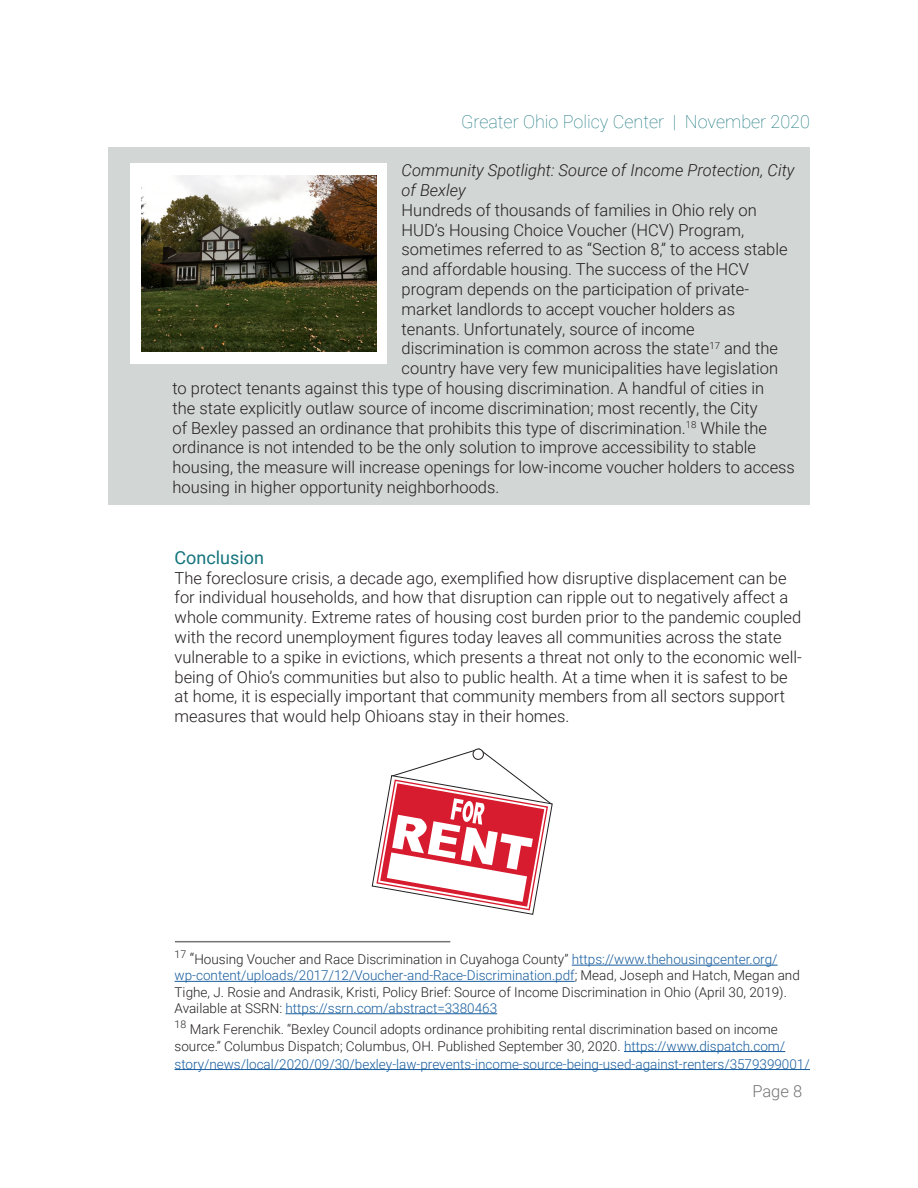
<style>
.page{position:relative;width:918px;height:1188px;background:#fff}
.page>*{position:absolute;margin:0;border:0;box-sizing:border-box;transform-origin:0 0}
.t1{font:100 18px "Roboto";color:#15747c}
.t2{font:18px "Roboto";color:#15747c}
.t3{font:300 16.5px/19.8px "Roboto";color:#231f20}
.t4{font:italic 300 16.5px/19.8px "Roboto";color:#231f20}
.t5{font:300 16.5px "Roboto";color:#757575}
.t6{font:300 13.5px/16.2px "Roboto";color:#231f20}
.t7{font:300 13.5px "Roboto";color:#175d9e}
.s1{font-size:15px}
.s2{color:#175d9e}
</style>
<div class="page">
<hr style="left:572px;top:965px;width:206px;height:1px;background:#175d9e">
<hr style="left:175px;top:981px;width:400px;height:1px;background:#175d9e">
<hr style="left:285px;top:1013px;width:212px;height:1px;background:#175d9e">
<hr style="left:624px;top:1051px;width:161px;height:1px;background:#175d9e">
<hr style="left:175px;top:1069px;width:635px;height:1px;background:#175d9e">
<hr style="left:175px;top:941px;width:275px;height:1px;background:#757575">
<div style="left:108px;top:147px;width:702px;height:357px;background:#d2d6d5"></div>
<div style="left:131px;top:163px;width:256px;height:201px;background:#fff"></div>
<img style="left:141px;top:176px;width:235px;height:176px">
<svg style="left:371px;top:748px;width:182px;height:167px"></svg>
<p class="t1" style="left:461px;top:109px;width:350px">Greater Ohio Policy Center | November 2020</p>
<p class="t4" style="left:402px;top:160px;width:395px">Community Spotlight: Source of Income Protection, City of Bexley</p>
<p class="t3" style="left:402px;top:199px;width:388px">Hundreds of thousands of families in Ohio rely on HUD’s Housing Choice Voucher (HCV) Program, sometimes referred to as “Section 8,” to access stable and affordable housing. The success of the HCV program depends on the participation of private&shy;market landlords to accept voucher holders as tenants. Unfortunately, source of income</p>
<p class="t3" style="left:402px;top:338px;width:378px">discrimination is common across the state<sup>17</sup> and the country have very few municipalities have legislation</p>
<p class="t3" style="left:172px;top:378px;width:624px">to protect tenants against this type of housing discrimination. A handful of cities in<br>the state explicitly outlaw source of income discrimination; most recently, the City<br>of Bexley passed an ordinance that prohibits this type of discrimination.<sup>18</sup> While the ordinance is not intended to be the only solution to improve accessibility to stable housing, the measure will increase openings for low-income voucher holders to access housing in higher opportunity neighborhoods.</p>
<p class="t2" style="left:175px;top:545px;width:91px">Conclusion</p>
<p class="t3" style="left:175px;top:567px;width:629px">The foreclosure crisis, a decade ago, exemplified how disruptive displacement can be for individual households, and how that disruption can ripple out to negatively affect a whole community. Extreme rates of housing cost burden prior to the pandemic coupled with the record unemployment figures today leaves all communities across the state vulnerable to a spike in evictions, which presents a threat not only to the economic well&shy;being of Ohio’s communities but also to public health. At a time when it is safest to be at home, it is especially important that community members from all sectors support measures that would help Ohioans stay in their homes.</p>
<p class="t6" style="left:175px;top:951px;width:627px"><sup>17</sup> <span class="s1">“</span>Housing Voucher and Race Discrimination in Cuyahoga County” <span class="s2">https://www.thehousingcenter.org/ wp-content/uploads/2017/12/Voucher-and-Race-Discrimination.pdf</span>; Mead, Joseph and Hatch, Megan and Tighe, J. Rosie and Andrasik, Kristi, Policy Brief: Source of Income Discrimination in Ohio (April 30, 2019).<br>Available at SSRN: <span class="s2">https://ssrn.com/abstract=3380463</span></p>
<p class="t6" style="left:175px;top:1021px;width:612px"><sup>18</sup> Mark Ferenchik. “Bexley Council adopts ordinance prohibiting rental discrimination based on income source.” Columbus Dispatch; Columbus, OH. Published September 30, 2020. <span class="s2">https://www.dispatch.com/</span></p>
<p class="t7" style="left:175px;top:1054px;width:637px">story/news/local/2020/09/30/bexley-law-prevents-income-source-being-used-against-renters/3579399001/</p>
<p class="t5" style="left:752px;top:1080px;width:51px">Page 8</p>
</div>
